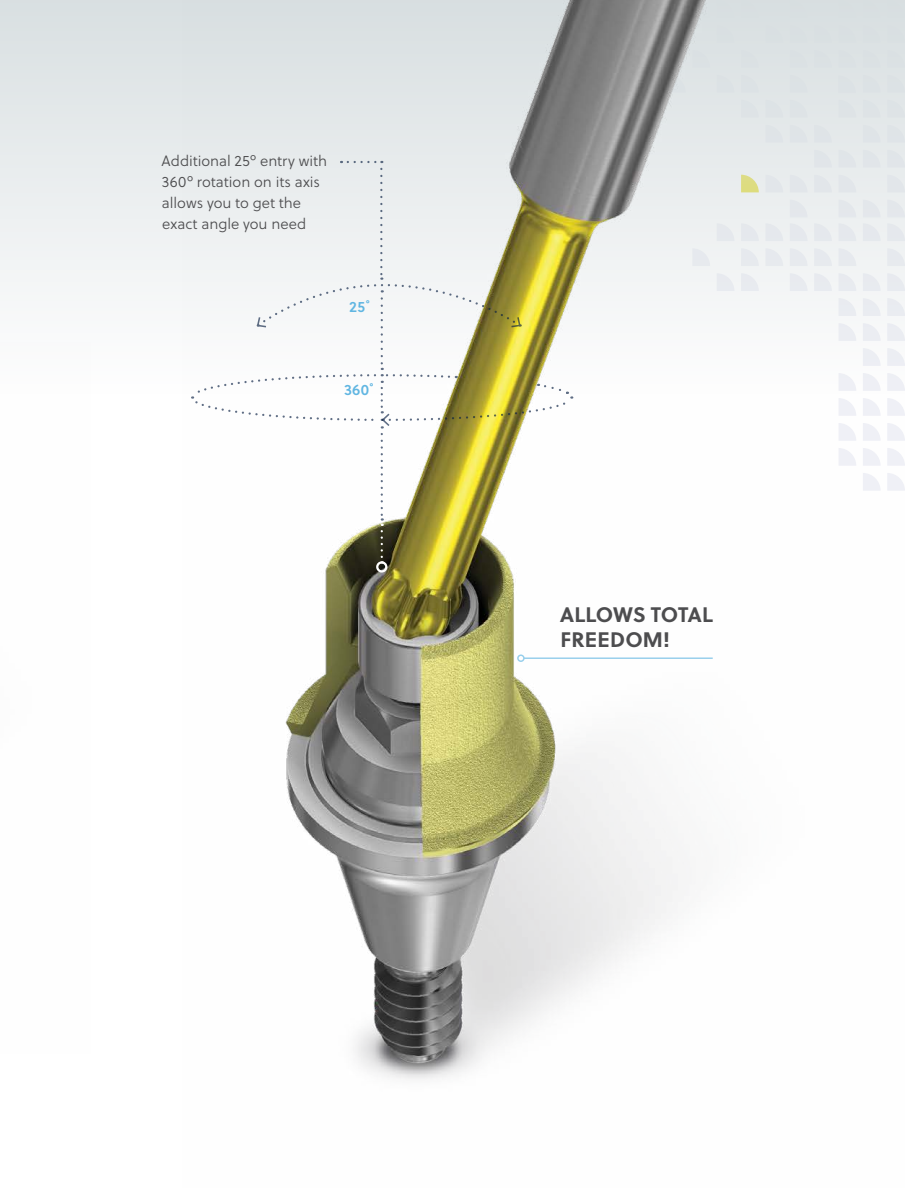
<style>
.page{position:relative;width:905px;height:1188px;background:#fff}
.page>*{position:absolute;margin:0;border:0;box-sizing:border-box;transform-origin:0 0}
.t1{font:700 21px/25.5px "Soleil";letter-spacing:.005em;color:#4d4d4f}
.t2{font:15px/21px "Soleil Lt";color:#4d4d4f}
.t3{font:15px "Soleil Sb";color:#61b6e2}
</style>
<div class="page">
<div style="left:0;top:0;width:904px;height:796px;background:linear-gradient(to bottom,#e2e7e9,#fff)"></div>
<img style="left:183px;top:0;width:721px;height:1080px">
<img style="left:0;top:342px;width:90px;height:454px">
<svg style="left:348px;top:161px;width:34px;height:2px"></svg>
<div style="left:376px;top:561px;width:11px;height:12px;border:2px solid #fff;border-radius:50%"></div>
<svg style="left:190px;top:169px;width:383px;height:395px"></svg>
<hr style="left:524px;top:657px;width:188px;height:2px;background:#61b6e2">
<div style="left:517px;top:654px;width:7px;height:8px;border:2px solid #61b6e2;border-radius:50%"></div>
<p class="t2" style="left:161px;top:151px;width:167px">Additional 25º entry with<br>360º rotation on its axis allows you to get the exact angle you need</p>
<p class="t3" style="left:349px;top:297px;width:23px">25˚</p>
<p class="t3" style="left:344px;top:380px;width:32px">360˚</p>
<h1 class="t1" style="left:560px;top:602px;width:154px">ALLOWS TOTAL<br>FREEDOM!</h1>
</div>
